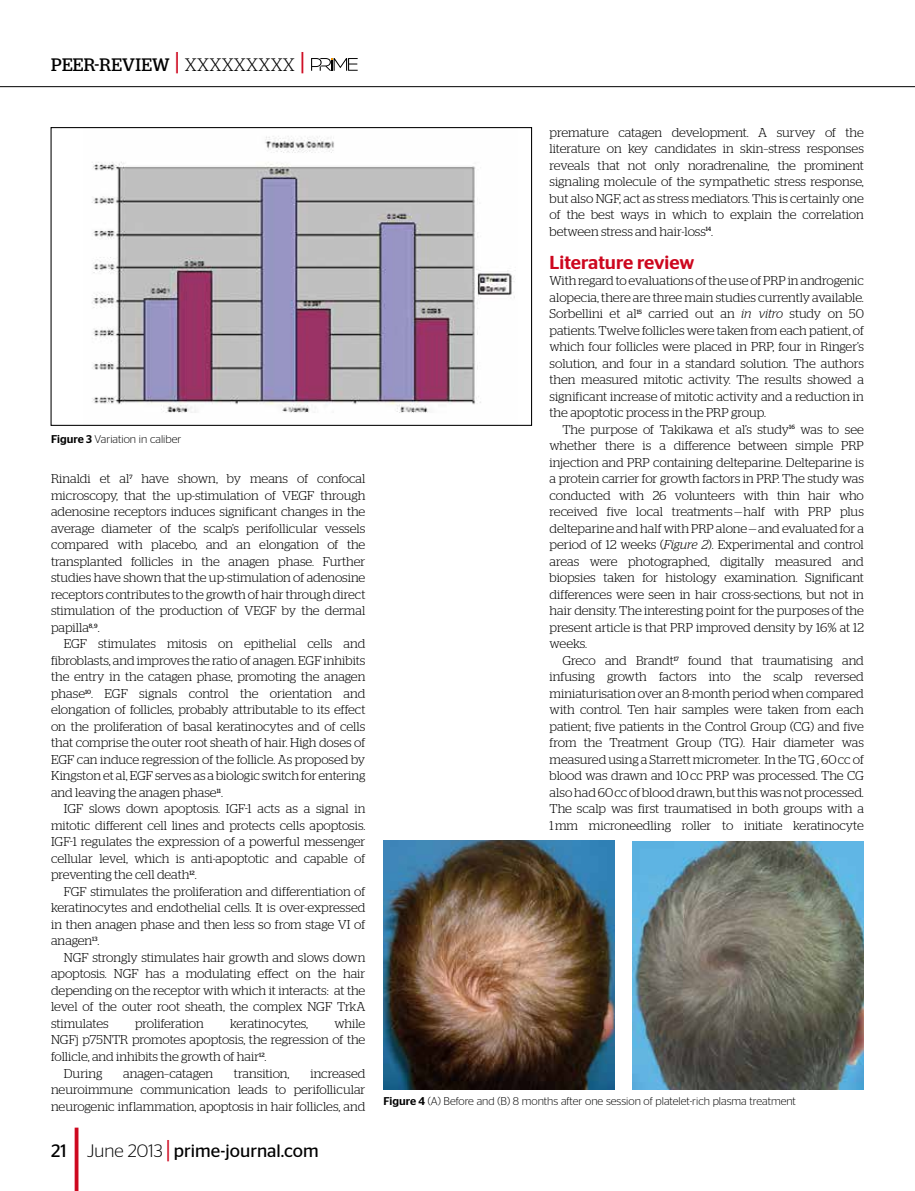
<style>
.page{position:relative;width:915px;height:1191px;background:#fff}
.page>*{position:absolute;margin:0;border:0;box-sizing:border-box;transform-origin:0 0}
.t1{font:500 18.75px "Stag Sans";color:#cd071e}
.t2{font:18px "Stag Sans";color:#000}
.t3{font:18px "Stag";letter-spacing:.02em;color:#000}
.t4{font:300 12.75px/16.5px "Stag";letter-spacing:-.005em;color:#000;text-align:justify}
.t5{font:300 11.25px "Stag Sans";color:#000}
.s1{font-weight:500;font-size:27px;color:#cd071e}
.s2{font-weight:300}
.s3{font-weight:500}
.s4{font-size:27px;color:#cd071e}
.s5{font-style:italic}
</style>
<div class="page">
<img style="left:92px;top:136px;width:423px;height:277px">
<div style="left:50px;top:127px;width:482px;height:299px;border:1px solid #000"></div>
<img style="left:383px;top:840px;width:231px;height:249px">
<img style="left:632px;top:842px;width:231px;height:247px">
<hr style="left:0;top:86px;width:914px;height:1px;background:#000">
<svg style="left:311px;top:58px;width:46px;height:13px"></svg>
<h2 class="t3" style="left:51px;top:54px;width:254px">PEER-REVIEW <span class="s1">|</span> <span class="s2">xxxxxxxxx</span> <span class="s1">|</span></h2>
<p class="t5" style="left:51px;top:432px;width:132px"><span class="s3">Figure 3</span> Variation in caliber</p>
<p class="t4" style="left:51px;top:470px;width:316px">Rinaldi et al<sup>7</sup> have shown, by means of confocal microscopy, that the up-stimulation of VEGF through adenosine receptors induces significant changes in the average diameter of the scalp’s perifollicular vessels compared with placebo, and an elongation of the transplanted follicles in the anagen phase. Further studies have shown that the up-stimulation of adenosine receptors contributes to the growth of hair through direct stimulation of the production of VEGF by the dermal papilla<sup>8,</sup> <sup>9</sup>.</p>
<p class="t4" style="left:51px;top:635px;width:316px;text-indent:13px">EGF stimulates mitosis on epithelial cells and fibroblasts, and improves the ratio of anagen. EGF inhibits the entry in the catagen phase, promoting the anagen phase<sup>10</sup>. EGF signals control the orientation and elongation of follicles, probably attributable to its effect on the proliferation of basal keratinocytes and of cells that comprise the outer root sheath of hair. High doses of EGF can induce regression of the follicle. As proposed by Kingston et al, EGF serves as a biologic switch for entering and leaving the anagen phase<sup>11</sup>.</p>
<p class="t4" style="left:51px;top:800px;width:316px;text-indent:13px">IGF slows down apoptosis. IGF-1 acts as a signal in mitotic different cell lines and protects cells apoptosis.<br>IGF-1 regulates the expression of a powerful messenger cellular level, which is anti-apoptotic and capable of preventing the cell death<sup>12</sup>.</p>
<p class="t4" style="left:51px;top:883px;width:316px;text-indent:13px">FGF stimulates the proliferation and differentiation of keratinocytes and endothelial cells. It is over-expressed in then anagen phase and then less so from stage VI of anagen<sup>13</sup>.</p>
<p class="t4" style="left:51px;top:949px;width:316px;text-indent:13px">NGF strongly stimulates hair growth and slows down apoptosis. NGF has a modulating effect on the hair depending on the receptor with which it interacts: at the level of the outer root sheath, the complex NGF TrkA stimulates</p>
<p class="t4" style="left:135px;top:1015px;width:70px">proliferation</p>
<p class="t4" style="left:230px;top:1015px;width:80px">keratinocytes,</p>
<p class="t4" style="left:334px;top:1015px;width:32px">while</p>
<p class="t4" style="left:51px;top:1031px;width:316px">NGFj p75NTR promotes apoptosis, the regression of the</p>
<p class="t4" style="left:51px;top:1048px;width:217px">follicle, and inhibits the growth of hair<sup>12</sup>.</p>
<p class="t4" style="left:64px;top:1064px;width:40px">During</p>
<p class="t4" style="left:123px;top:1064px;width:91px">anagen–catagen</p>
<p class="t4" style="left:234px;top:1064px;width:57px">transition,</p>
<p class="t4" style="left:51px;top:1064px;width:316px;text-indent:259px">increased neuroimmune communication leads to perifollicular neurogenic inflammation, apoptosis in hair follicles, and</p>
<h2 class="t2" style="left:51px;top:1141px;width:17px">21</h2>
<h2 class="t2" style="left:87px;top:1141px;width:233px"><span class="s2">June 2013</span> <span class="s4">|</span> prime-journal.com</h2>
<p class="t4" style="left:549px;top:124px;width:316px">premature catagen development. A survey of the literature on key candidates in skin–stress responses reveals that not only noradrenaline, the prominent signaling molecule of the sympathetic stress response, but also NGF, act as stress mediators. This is certainly one of the best ways in which to explain the correlation between stress and hair-loss<sup>14</sup>.</p>
<h1 class="t1" style="left:549px;top:251px;width:146px">Literature review</h1>
<p class="t4" style="left:549px;top:272px;width:316px">With regard to evaluations of the use of PRP in androgenic alopecia, there are three main studies currently available.<br>Sorbellini et al<sup>15</sup> carried out an <span class="s5">in vitro</span> study on 50 patients. Twelve follicles were taken from each patient, of which four follicles were placed in PRP, four in Ringer’s solution, and four in a standard solution. The authors then measured mitotic activity. The results showed a significant increase of mitotic activity and a reduction in the apoptotic process in the PRP group.</p>
<p class="t4" style="left:549px;top:421px;width:316px;text-indent:13px">The purpose of Takikawa et al’s study<sup>16</sup> was to see whether there is a difference between simple PRP injection and PRP containing delteparine. Delteparine is a protein carrier for growth factors in PRP. The study was conducted with 26 volunteers with thin hair who received five local treatments — half with PRP plus delteparine and half with PRP alone — and evaluated for a period of 12 weeks (<span class="s5">Figure 2</span>). Experimental and control areas were photographed, digitally measured and biopsies taken for histology examination. Significant differences were seen in hair cross-sections, but not in hair density. The interesting point for the purposes of the present article is that PRP improved density by 16% at 12 weeks.</p>
<p class="t4" style="left:549px;top:652px;width:316px;text-indent:13px">Greco and Brandt<sup>17</sup> found that traumatising and infusing growth factors into the scalp reversed miniaturisation over an 8-month period when compared with control. Ten hair samples were taken from each patient; five patients in the Control Group (CG) and five from the Treatment Group (TG). Hair diameter was measured using a Starrett micrometer. In the TG , 60 cc of blood was drawn and 10 cc PRP was processed. The CG also had 60 cc of blood drawn, but this was not processed.<br>The scalp was first traumatised in both groups with a 1 mm microneedling roller to initiate keratinocyte</p>
<p class="t5" style="left:383px;top:1094px;width:414px"><span class="s3">Figure 4</span> (A) Before and (B) 8 months after one session of platelet-rich plasma treatment</p>
</div>
